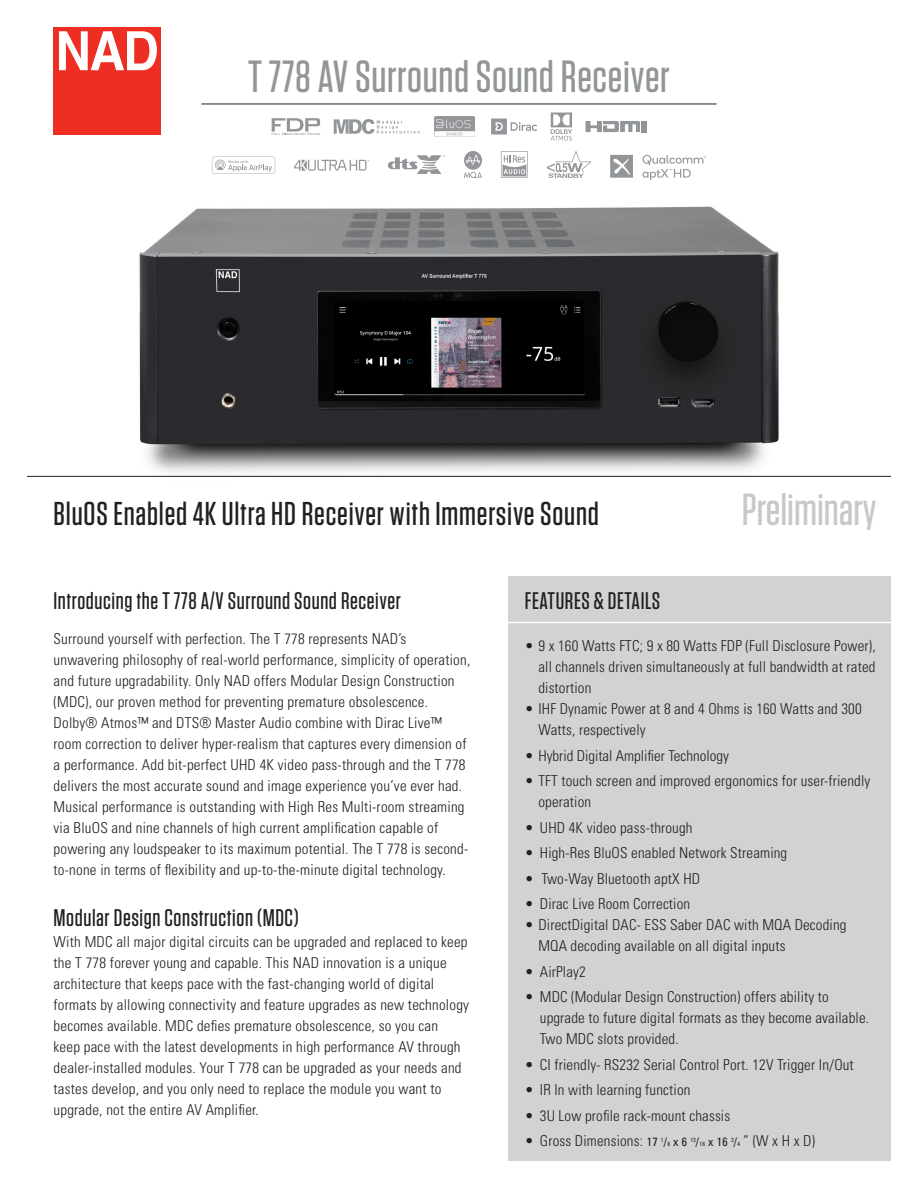
<style>
.page{position:relative;width:918px;height:1188px;background:#fff}
.page>*{position:absolute;margin:0;border:0;box-sizing:border-box;transform-origin:0 0}
.t1{font:500 45px "Tungsten";letter-spacing:.015em;color:#939698}
.t2{font:500 45px "Tungsten";color:#c7c8ca}
.t3{font:500 33px "Tungsten";letter-spacing:.025em;color:#231f20}
.body_headline{font:500 24px "Tungsten";letter-spacing:.025em;color:#231f20}
.Body_Copy{font:300 condensed 15px/21px "Univers";letter-spacing:.015em;color:#231f20}
.bullet_list{font:300 condensed 15px/21px "Univers";letter-spacing:.01em;color:#231f20}
.s1{font-weight:400;font-size:12px}
.s2{font-weight:400;font-size:6px}
</style>
<div class="page">
<div style="left:509px;top:577px;width:382px;height:584px;background:#d1d2d4"></div>
<div style="left:54px;top:27px;width:107px;height:107px;background:#ee2e22"></div>
<svg style="left:59px;top:31px;width:98px;height:39px"></svg>
<hr style="left:201px;top:104px;width:516px;height:1px;background:#231f20">
<hr style="left:505px;top:622px;width:389px;height:1px;background:#fff">
<img style="left:88px;top:206px;width:741px;height:270px">
<svg style="left:586px;top:121px;width:54px;height:11px"></svg>
<div style="left:641px;top:121px;width:5px;height:11px;background:#939698"></div>
<svg style="left:334px;top:119px;width:86px;height:15px"></svg>
<svg style="left:272px;top:118px;width:48px;height:17px"></svg>
<svg style="left:551px;top:113px;width:21px;height:28px"></svg>
<img style="left:435px;top:117px;width:40px;height:19px">
<svg style="left:491px;top:119px;width:46px;height:16px"></svg>
<hr style="left:27px;top:476px;width:864px;height:1px;background:#231f20">
<svg style="left:294px;top:160px;width:75px;height:11px"></svg>
<svg style="left:547px;top:151px;width:44px;height:27px"></svg>
<svg style="left:464px;top:151px;width:18px;height:27px"></svg>
<svg style="left:501px;top:151px;width:27px;height:27px"></svg>
<svg style="left:388px;top:155px;width:57px;height:19px"></svg>
<svg style="left:212px;top:157px;width:63px;height:17px"></svg>
<svg style="left:610px;top:155px;width:23px;height:23px"></svg>
<svg style="left:642px;top:155px;width:64px;height:25px"></svg>
<p class="t1" style="left:248px;top:53px;width:423px">T 778 AV Surround Sound Receiver</p>
<p class="t3" style="left:54px;top:496px;width:547px">BluOS Enabled 4K Ultra HD Receiver with Immersive Sound</p>
<p class="t2" style="left:742px;top:486px;width:136px">Preliminary</p>
<p class="body_headline" style="left:54px;top:588px;width:349px">Introducing the T 778 A/V Surround Sound Receiver</p>
<p class="Body_Copy" style="left:54px;top:628px;width:418px">Surround yourself with perfection. The T 778 represents NAD’s unwavering philosophy of real-world performance, simplicity of operation, and future upgradability. Only NAD offers Modular Design Construction (MDC), our proven method for preventing premature obsolescence.<br>Dolby® Atmos™ and DTS® Master Audio combine with Dirac Live™ room correction to deliver hyper-realism that captures every dimension of a performance. Add bit-perfect UHD 4K video pass-through and the T 778 delivers the most accurate sound and image experience you’ve ever had.<br>Musical performance is outstanding with High Res Multi-room streaming via BluOS and nine channels of high current amplification capable of powering any loudspeaker to its maximum potential. The T 778 is second&shy;to-none in terms of flexibility and up-to-the-minute digital technology.</p>
<p class="body_headline" style="left:54px;top:905px;width:247px">Modular Design Construction (MDC)</p>
<p class="Body_Copy" style="left:54px;top:931px;width:417px">With MDC all major digital circuits can be upgraded and replaced to keep the T 778 forever young and capable. This NAD innovation is a unique architecture that keeps pace with the fast-changing world of digital formats by allowing connectivity and feature upgrades as new technology becomes available. MDC defies premature obsolescence, so you can<br>keep pace with the latest developments in high performance AV through dealer-installed modules. Your T 778 can be upgraded as your needs and tastes develop, and you only need to replace the module you want to upgrade, not the entire AV Amplifier.</p>
<p class="body_headline" style="left:525px;top:588px;width:137px">FEATURES &amp; DETAILS</p>
<p class="bullet_list" style="left:538px;top:635px;width:339px;text-align:justify;text-indent:-14px">• 9 x 160 Watts FTC; 9 x 80 Watts FDP (Full Disclosure Power), all channels driven simultaneously at full bandwidth at rated distortion</p>
<p class="bullet_list" style="left:538px;top:698px;width:325px;text-indent:-14px">• IHF Dynamic Power at 8 and 4 Ohms is 160 Watts and 300<br>Watts, respectively</p>
<p class="Body_Copy" style="left:525px;top:745px;width:205px">• Hybrid Digital Amplifier Technology</p>
<p class="Body_Copy" style="left:538px;top:770px;width:334px;text-indent:-14px">• TFT touch screen and improved ergonomics for user-friendly operation</p>
<p class="Body_Copy" style="left:525px;top:817px;width:169px">• UHD 4K video pass-through</p>
<p class="Body_Copy" style="left:525px;top:842px;width:264px">• High-Res BluOS enabled Network Streaming</p>
<p class="Body_Copy" style="left:525px;top:868px;width:177px">• Two-Way Bluetooth aptX HD</p>
<p class="Body_Copy" style="left:525px;top:893px;width:167px">• Dirac Live Room Correction</p>
<p class="bullet_list" style="left:538px;top:914px;width:310px;text-indent:-14px">• DirectDigital DAC- ESS Saber DAC with MQA Decoding<br>MQA decoding available on all digital inputs</p>
<p class="Body_Copy" style="left:525px;top:961px;width:63px">• AirPlay2</p>
<p class="Body_Copy" style="left:540px;top:986px;width:331px;text-indent:-15px">• MDC (Modular Design Construction) offers ability to upgrade to future digital formats as they become available.<br>Two MDC slots provided.</p>
<p class="Body_Copy" style="left:525px;top:1054px;width:330px">• CI friendly- RS232 Serial Control Port. 12V Trigger In/Out</p>
<p class="Body_Copy" style="left:525px;top:1079px;width:167px">• IR In with learning function</p>
<p class="Body_Copy" style="left:525px;top:1105px;width:207px">• 3U Low profile rack-mount chassis</p>
<p class="Body_Copy" style="left:525px;top:1130px;width:292px">• Gross Dimensions: <span class="s1">17</span> <sup>1</sup><span class="s1">/</span><span class="s2">8</span> <span class="s1">x 6</span> <sup>13</sup><span class="s1">/</span><span class="s2">16</span> <span class="s1">x 16</span> <sup>3</sup><span class="s1">/</span><span class="s2">4</span> ” (W x H x D)</p>
</div>
